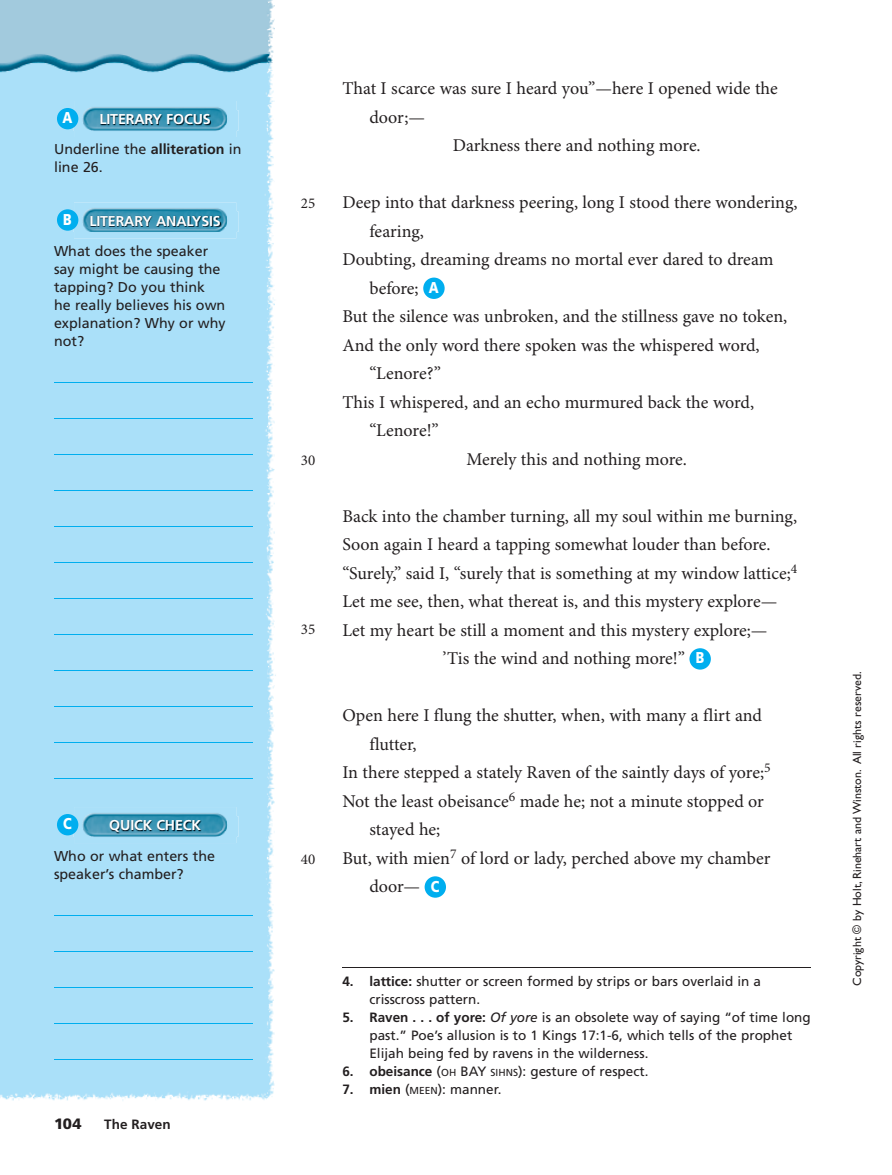
<style>
.page{position:relative;width:892px;height:1175px;background:#fff}
.page>*{position:absolute;margin:0;border:0;box-sizing:border-box;transform-origin:0 0}
.t1{font:18px "Minion Pro";color:#231f20}
.t2{font:900 15.6px "Frutiger LT Std";color:#fff;scale:.82 1}
.t3{font:15px "Minion Pro";color:#231f20}
.t4{font:900 15px "Frutiger LT Std";color:#231f20}
.t5{font:14.25px/18px "Frutiger LT Std";color:#231f20}
.t6{font:700 14.25px "Frutiger LT Std";letter-spacing:-.01em;color:#fff}
.t7{font:13.5px/18px "Frutiger LT Std";color:#231f20}
.t8{font:700 13.5px "Frutiger LT Std";letter-spacing:.01em;color:#231f20}
.t9{font:12px "Gill Sans Std";color:#231f20}
.s1{font-weight:700}
.s2{font-weight:900;font-size:15.6px}
.s3{font-family:"Frutiger LT Std";font-weight:900;font-size:15.6px;color:#fff}
.s4{font-style:italic}
.s5{font-size:10.2px}
</style>
<div class="page">
<img style="left:0;top:0;width:276px;height:1101px">
<div style="left:423px;top:277px;width:21px;height:22px;background:#00aeef;border-radius:50%"></div>
<div style="left:689px;top:648px;width:21px;height:21px;background:#00aeef;border-radius:50%"></div>
<div style="left:424px;top:876px;width:22px;height:21px;background:#00aeef;border-radius:50%"></div>
<hr style="left:342px;top:967px;width:468px;height:1px;background:#231f20">
<img style="left:74px;top:101px;width:162px;height:36px">
<img style="left:74px;top:110px;width:162px;height:20px">
<div style="left:57px;top:108px;width:21px;height:21px;background:#00aeef;border-radius:50%"></div>
<hr style="left:54px;top:382px;width:198px;height:1px;background:#00aeef">
<hr style="left:54px;top:418px;width:198px;height:1px;background:#00aeef">
<hr style="left:54px;top:454px;width:198px;height:1px;background:#00aeef">
<hr style="left:54px;top:490px;width:198px;height:1px;background:#00aeef">
<hr style="left:54px;top:526px;width:198px;height:1px;background:#00aeef">
<hr style="left:54px;top:562px;width:198px;height:1px;background:#00aeef">
<hr style="left:54px;top:598px;width:198px;height:1px;background:#00aeef">
<hr style="left:54px;top:634px;width:198px;height:1px;background:#00aeef">
<hr style="left:54px;top:670px;width:198px;height:1px;background:#00aeef">
<hr style="left:54px;top:706px;width:198px;height:1px;background:#00aeef">
<hr style="left:54px;top:742px;width:198px;height:1px;background:#00aeef">
<hr style="left:54px;top:778px;width:198px;height:1px;background:#00aeef">
<img style="left:74px;top:202px;width:162px;height:36px">
<img style="left:74px;top:211px;width:162px;height:21px">
<div style="left:57px;top:209px;width:21px;height:22px;background:#00aeef;border-radius:50%"></div>
<hr style="left:54px;top:915px;width:198px;height:1px;background:#00aeef">
<hr style="left:54px;top:951px;width:198px;height:1px;background:#00aeef">
<hr style="left:54px;top:987px;width:198px;height:1px;background:#00aeef">
<hr style="left:54px;top:1023px;width:198px;height:1px;background:#00aeef">
<hr style="left:54px;top:1059px;width:198px;height:1px;background:#00aeef">
<img style="left:74px;top:807px;width:162px;height:36px">
<img style="left:74px;top:816px;width:162px;height:20px">
<div style="left:57px;top:814px;width:21px;height:21px;background:#00aeef;border-radius:50%"></div>
<p class="t2" style="left:63px;top:111px;width:14px">A</p>
<p class="t6" style="left:99px;top:114px;width:113px">LITERARY FOCUS</p>
<p class="t5" style="left:54px;top:141px;width:189px">Underline the <span class="s1">alliteration</span> in line 26.</p>
<p class="t6" style="left:63px;top:215px;width:159px"><span class="s2">B</span> LITERARY ANALYSIS</p>
<p class="t5" style="left:54px;top:243px;width:173px">What does the speaker say might be causing the tapping? Do you think<br>he really believes his own explanation? Why or why not?</p>
<p class="t2" style="left:63px;top:817px;width:12px">C</p>
<p class="t6" style="left:109px;top:819px;width:93px">QUICK CHECK</p>
<p class="t5" style="left:54px;top:848px;width:162px">Who or what enters the speaker’s chamber?</p>
<p class="t4" style="left:54px;top:1118px;width:29px">104</p>
<p class="t8" style="left:104px;top:1119px;width:68px">The Raven</p>
<p class="t3" style="left:301px;top:197px;width:16px">25</p>
<p class="t3" style="left:301px;top:454px;width:16px">30</p>
<p class="t3" style="left:301px;top:623px;width:16px">35</p>
<p class="t3" style="left:301px;top:853px;width:16px">40</p>
<p class="t1" style="left:342px;top:81px;width:436px">That I scarce was sure I heard you”—here I opened wide the</p>
<p class="t1" style="left:369px;top:110px;width:57px">door;—</p>
<p class="t1" style="left:452px;top:138px;width:249px">Darkness there and nothing more.</p>
<p class="t1" style="left:342px;top:195px;width:456px">Deep into that darkness peering, long I stood there wondering,</p>
<p class="t1" style="left:369px;top:224px;width:56px">fearing,</p>
<p class="t1" style="left:342px;top:252px;width:432px">Doubting, dreaming dreams no mortal ever dared to dream</p>
<p class="t1" style="left:369px;top:281px;width:71px">before; <span class="s3">A</span></p>
<p class="t1" style="left:342px;top:309px;width:446px">But the silence was unbroken, and the stillness gave no token,</p>
<p class="t1" style="left:342px;top:338px;width:418px">And the only word there spoken was the whispered word,</p>
<p class="t1" style="left:369px;top:366px;width:73px">“Lenore?”</p>
<p class="t1" style="left:342px;top:395px;width:413px">This I whispered, and an echo murmured back the word,</p>
<p class="t1" style="left:369px;top:423px;width:71px">“Lenore!”</p>
<p class="t1" style="left:466px;top:452px;width:222px">Merely this and nothing more.</p>
<p class="t1" style="left:342px;top:509px;width:456px">Back into the chamber turning, all my soul within me burning,</p>
<p class="t1" style="left:342px;top:537px;width:429px">Soon again I heard a tapping somewhat louder than before.</p>
<p class="t1" style="left:342px;top:566px;width:456px">“Surely,” said I, “surely that is something at my window lattice;<sup>4</sup></p>
<p class="t1" style="left:342px;top:594px;width:436px">Let me see, then, what thereat is, and this mystery explore—</p>
<p class="t1" style="left:342px;top:623px;width:426px">Let my heart be still a moment and this mystery explore;—</p>
<p class="t1" style="left:442px;top:651px;width:263px">’Tis the wind and nothing more!” <span class="s3">B</span></p>
<p class="t1" style="left:342px;top:708px;width:421px">Open here I flung the shutter, when, with many a flirt and</p>
<p class="t1" style="left:369px;top:737px;width:49px">flutter,</p>
<p class="t1" style="left:342px;top:765px;width:429px">In there stepped a stately Raven of the saintly days of yore;<sup>5</sup></p>
<p class="t1" style="left:342px;top:794px;width:423px">Not the least obeisance<sup>6</sup> made he; not a minute stopped or</p>
<p class="t1" style="left:369px;top:822px;width:72px">stayed he;</p>
<p class="t1" style="left:342px;top:851px;width:429px">But, with mien<sup>7</sup> of lord or lady, perched above my chamber</p>
<p class="t1" style="left:369px;top:879px;width:72px">door— <span class="s3">C</span></p>
<p class="t7" style="left:369px;top:973px;width:393px;text-indent:-27px"><span class="s1">4. lattice:</span> shutter or screen formed by strips or bars overlaid in a crisscross pattern.</p>
<p class="t7" style="left:369px;top:1009px;width:442px;text-indent:-27px"><span class="s1">5. Raven . . . of yore:</span> <span class="s4">Of yore</span> is an obsolete way of saying “of time long past.” Poe’s allusion is to 1 Kings 17:1-6, which tells of the prophet<br>Elijah being fed by ravens in the wilderness.</p>
<p class="t7" style="left:342px;top:1063px;width:307px"><span class="s1">6. obeisance</span> (<span class="s5">OH</span> BAY <span class="s5">SIHNS</span>): gesture of respect.</p>
<p class="t7" style="left:342px;top:1081px;width:160px"><span class="s1">7. mien</span> (<span class="s5">MEEN</span>): manner.</p>
<p class="t9" style="left:852px;top:985px;width:316px;rotate:-90deg">Copyright © by Holt, Rinehart and Winston. All rights reserved.</p>
</div>
